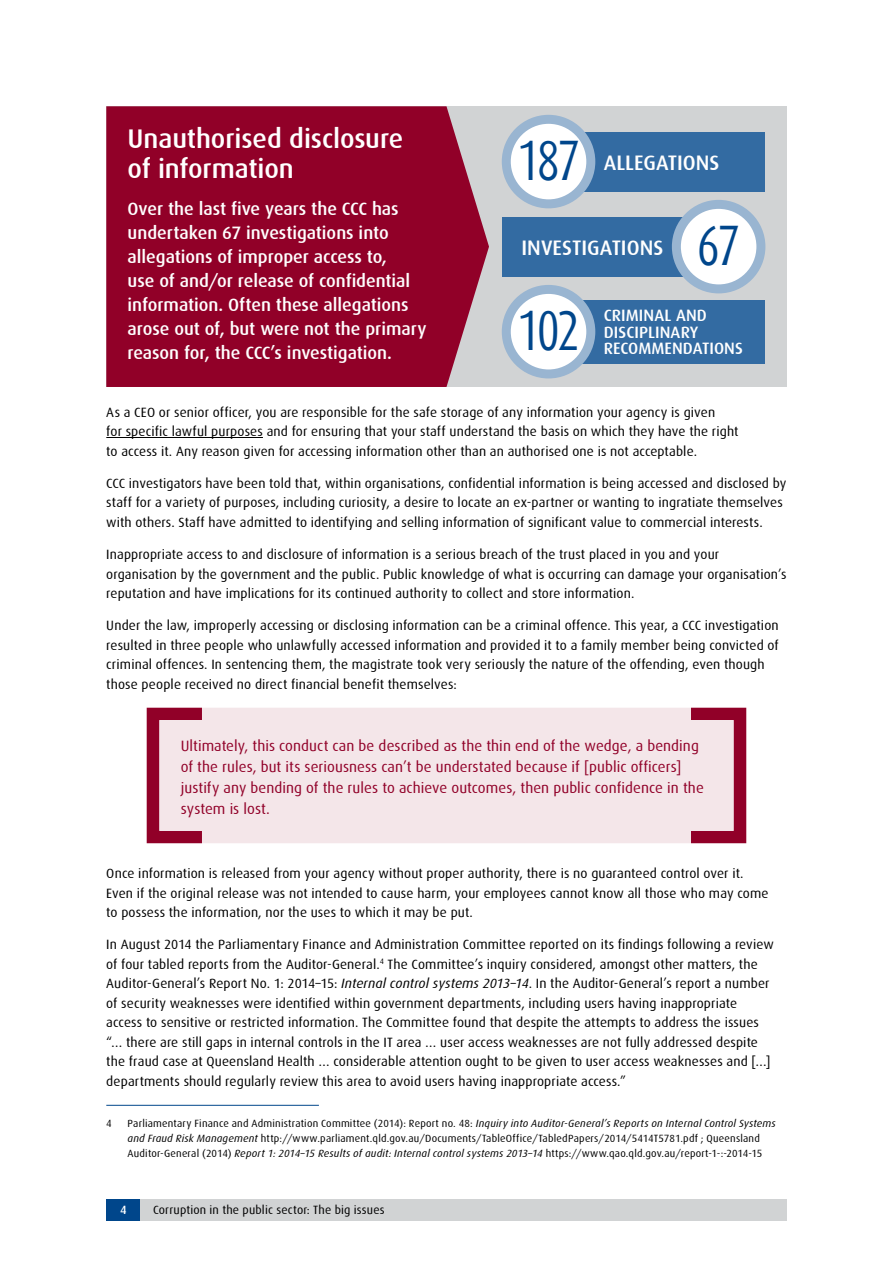
<style>
.page{position:relative;width:893px;height:1263px;background:#fff}
.page>*{position:absolute;margin:0;border:0;box-sizing:border-box;transform-origin:0 0}
.t1{font:46.5px "Dax Compact";letter-spacing:-.05em;color:#00468b}
.t2{font:500 27px/30px "Dax";letter-spacing:-.005em;color:#fff}
.t3{font:500 21px "Dax";color:#fff}
.t4{font:500 18px/24px "Dax";color:#fff}
.t5{font:500 16.5px/16.5px "Dax";letter-spacing:.005em;color:#fff}
.t6{font:15px/21px "Dax";letter-spacing:.005em;color:#910028}
.t7{font:13.5px/19.5px "Dax";letter-spacing:.01em;color:#000}
.t8{font:12px "Dax";letter-spacing:.015em;color:#000}
.t9{font:500 12px "Dax";color:#fff}
.t10{font:10.5px/15px "Dax";letter-spacing:.02em;color:#000}
.s1{font-style:italic}
</style>
<div class="page">
<div style="left:106px;top:1199px;width:34px;height:21px;background:#00468b"></div>
<div style="left:140px;top:1199px;width:647px;height:21px;background:#d1d3d4"></div>
<div style="left:106px;top:106px;width:681px;height:281px;background:#d1d3d4"></div>
<div style="left:106px;top:106px;width:383px;height:281px;background:#910028"></div>
<hr style="left:106px;top:437px;width:157px;height:1px;background:#000">
<div style="left:147px;top:708px;width:599px;height:135px;background:#910028"></div>
<div style="left:159px;top:708px;width:574px;height:135px;background:#f4e6e9"></div>
<hr style="left:106px;top:1105px;width:213px;height:1px;background:#00468b">
<div style="left:566px;top:132px;width:199px;height:59px;background:#336ba2"></div>
<div style="left:502px;top:217px;width:200px;height:59px;background:#336ba2"></div>
<div style="left:566px;top:300px;width:199px;height:64px;background:#336ba2"></div>
<div style="left:506px;top:119px;width:85px;height:85px;background:#fff;border-radius:50%"></div>
<div style="left:502px;top:115px;width:93px;height:93px;border:9px solid #99b5d1;border-radius:50%"></div>
<div style="left:676px;top:204px;width:85px;height:85px;background:#fff;border-radius:50%"></div>
<div style="left:672px;top:200px;width:93px;height:93px;border:9px solid #99b5d1;border-radius:50%"></div>
<div style="left:506px;top:289px;width:85px;height:85px;background:#fff;border-radius:50%"></div>
<div style="left:502px;top:285px;width:93px;height:93px;border:9px solid #99b5d1;border-radius:50%"></div>
<h2 class="t2" style="left:128px;top:124px;width:277px">Unauthorised disclosure of information</h2>
<p class="t4" style="left:128px;top:197px;width:300px">Over the last five years the CCC has undertaken 67 investigations into allegations of improper access to,<br>use of and/or release of confidential information. Often these allegations arose out of, but were not the primary reason for, the CCC’s investigation.</p>
<h1 class="t1" style="left:517px;top:131px;width:64px">187</h1>
<h3 class="t3" style="left:604px;top:151px;width:117px">ALLEGATIONS</h3>
<h3 class="t3" style="left:521px;top:236px;width:143px">INVESTI GATIO NS</h3>
<h1 class="t1" style="left:697px;top:216px;width:44px">67</h1>
<h1 class="t1" style="left:517px;top:301px;width:64px">102</h1>
<p class="t5" style="left:604px;top:307px;width:17px">CRIMI</p>
<p class="t5" style="left:604px;top:307px;width:105px;text-indent:40px">NAL AND<br>DISCIPLINARY<br>RECOMME</p>
<p class="t5" style="left:672px;top:340px;width:72px">NDATIONS</p>
<p class="t7" style="left:106px;top:402px;width:634px">As a CEO or senior officer, you are responsible for the safe storage of any information your agency is given<br>for specific lawful purposes and for ensuring that your staff understand the basis on which they have the right to access it. Any reason given for accessing information other than an authorised one is not acceptable.</p>
<p class="t7" style="left:106px;top:474px;width:682px">CCC investigators have been told that, within organisations, confidential information is being accessed and disclosed by staff for a variety of purposes, including curiosity, a desire to locate an ex-partner or wanting to ingratiate themselves with others. Staff have admitted to identifying and selling information of significant value to commercial interests.</p>
<p class="t7" style="left:106px;top:545px;width:682px">Inappropriate access to and disclosure of information is a serious breach of the trust placed in you and your organisation by the government and the public. Public knowledge of what is occurring can damage your organisation’s reputation and have implications for its continued authority to collect and store information.</p>
<p class="t7" style="left:106px;top:616px;width:674px">Under the law, improperly accessing or disclosing information can be a criminal offence. This year, a CCC investigation resulted in three people who unlawfully accessed information and provided it to a family member being convicted of criminal offences. In sentencing them, the magistrate took very seriously the nature of the offending, even though those people received no direct financial benefit themselves:</p>
<p class="t6" style="left:181px;top:735px;width:525px">Ultimately, this conduct can be described as the thin end of the wedge, a bending of the rules, but its seriousness can’t be understated because if [public officers] justify any bending of the rules to achieve outcomes, then public confidence in the system is lost.</p>
<p class="t7" style="left:106px;top:864px;width:664px">Once information is released from your agency without proper authority, there is no guaranteed control over it.<br>Even if the original release was not intended to cause harm, your employees cannot know all those who may come to possess the information, nor the uses to which it may be put.</p>
<p class="t7" style="left:106px;top:935px;width:669px">In August 2014 the Parliamentary Finance and Administration Committee reported on its findings following a review of four tabled reports from the Auditor-General.<sup>4</sup> The Committee’s inquiry considered, amongst other matters, the Auditor-General’s Report No. 1: 2014–15: <span class="s1">Internal control systems 2013–14</span>. In the Auditor-General’s report a number of security weaknesses were identified within government departments, including users having inappropriate access to sensitive or restricted information. The Committee found that despite the attempts to address the issues “… there are still gaps in internal controls in the IT area … user access weaknesses are not fully addressed despite the fraud case at Queensland Health … considerable attention ought to be given to user access weaknesses and […] departments should regularly review this area to avoid users having inappropriate access.”</p>
<p class="t10" style="left:106px;top:1116px;width:7px">4</p>
<p class="t10" style="left:128px;top:1116px;width:650px">Parliamentary Finance and Administration Committee (2014): Report no. 48: <span class="s1">Inquiry into Auditor-General’s Reports on Internal Control Systems and Fraud Risk Management</span> http://www.parliament.qld.gov.au/Documents/TableOffice/TabledPapers/2014/5414T5781.pdf ; Queensland<br>Auditor-General (2014) <span class="s1">Report 1: 2014–15 Results of audit: Internal control systems 2013–14</span> https://www.qao.qld.gov.au/report-1-:-2014-15</p>
<p class="t9" style="left:120px;top:1203px;width:8px">4</p>
<p class="t8" style="left:153px;top:1204px;width:233px">Corruption in the public sector: The big issues</p>
</div>
